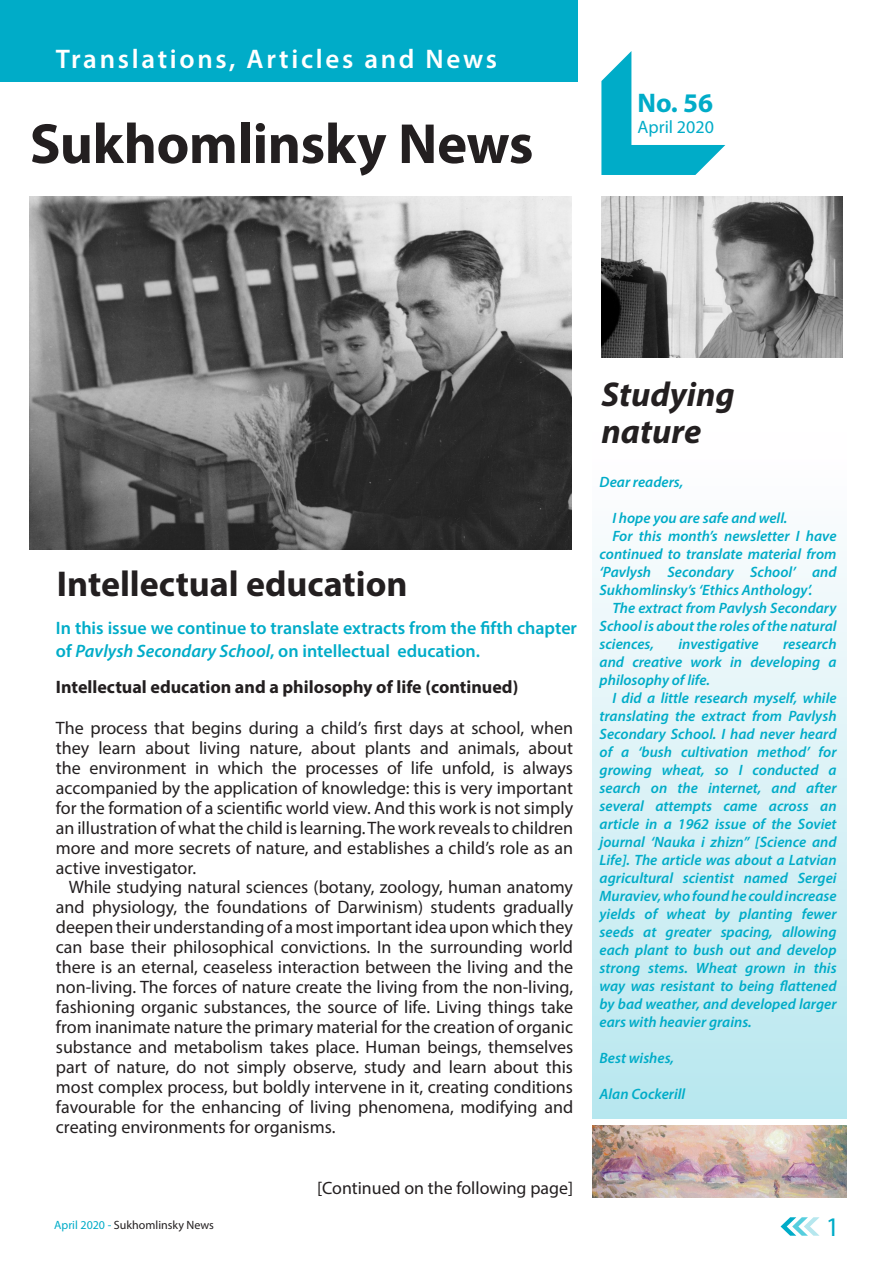
<style>
.page{position:relative;width:893px;height:1263px;background:#fff}
.page>*{position:absolute;margin:0;border:0;box-sizing:border-box;transform-origin:0 0}
._01_Headline{font:700 57px "Myriad Pro";letter-spacing:-.01em;color:#231f20}
._02_Article_Title{font:700 36px "Myriad Pro";color:#231f20}
.t1{font:italic 700 34.5px/37.5px "Myriad Pro";color:#231f20}
._01a_SubHeadline{font:600 27px "Myriad Pro";letter-spacing:.1em;color:#fff}
.t2{font:700 27px "Myriad Pro";color:#00acc8}
.t3{font:27px "Myriad Pro";color:#00acc8}
.t4{font:18px/20px "Myriad Pro";color:#231f20;text-align:justify}
._05a_body_text_Intro{font:600 18px/22.5px "Myriad Pro";color:#00acc8}
.t5{font:700 18px "Myriad Pro";color:#231f20}
.t6{font:18px "Myriad Pro";color:#00acc8}
.t7{font:17.85px "Myriad Pro";color:#231f20}
._05a_body_text_Intro-2{font:italic 600 15px/18px "Myriad Pro";color:#00acc8;text-align:justify}
.t8{font:12px "Myriad Pro";color:#231f20}
.s1{font-style:italic}
.s2{color:#00acc8}
</style>
<div class="page">
<svg style="left:780px;top:1217px;width:39px;height:19px"></svg>
<div style="left:592px;top:429px;width:254px;height:689px;background:linear-gradient(to bottom,#fffeff,#b8e7ef)"></div>
<div style="left:0;top:0;width:577px;height:81px;background:#00acc8"></div>
<img style="left:601px;top:197px;width:241px;height:161px">
<svg style="left:601px;top:51px;width:124px;height:124px"></svg>
<img style="left:30px;top:197px;width:541px;height:352px">
<img style="left:592px;top:1125px;width:254px;height:72px">
<p class="_01a_SubHeadline" style="left:56px;top:42px;width:443px">Translations, Articles and News</p>
<p class="_01_Headline" style="left:30px;top:107px;width:505px">Sukhomlinsky News</p>
<p class="t2" style="left:637px;top:85px;width:77px">No. 56</p>
<p class="t6" style="left:637px;top:116px;width:78px">April 2020</p>
<p class="_02_Article_Title" style="left:57px;top:560px;width:352px">Intellectual education</p>
<p class="_05a_body_text_Intro" style="left:56px;top:617px;width:523px">In this issue we continue to translate extracts from the fifth chapter of <span class="s1">Pavlysh Secondary School</span>, on intellectual education.</p>
<p class="t5" style="left:56px;top:675px;width:464px">Intellectual education and a philosophy of life (continued)</p>
<p class="t4" style="left:56px;top:717px;width:519px">The process that begins during a child’s first days at school, when they learn about living nature, about plants and animals, about the environment in which the processes of life unfold, is always accompanied by the application of knowledge: this is very important for the formation of a scientific world view. And this work is not simply an illustration of what the child is learning. The work reveals to children more and more secrets of nature, and establishes a child’s role as an active investigator.</p>
<p class="t4" style="left:56px;top:877px;width:519px;text-indent:13px">While studying natural sciences (botany, zoology, human anatomy and physiology, the foundations of Darwinism) students gradually deepen their understanding of a most important idea upon which they can base their philosophical convictions. In the surrounding world there is an eternal, ceaseless interaction between the living and the non-living. The forces of nature create the living from the non-living, fashioning organic substances, the source of life. Living things take from inanimate nature the primary material for the creation of organic substance and metabolism takes place. Human beings, themselves part of nature, do not simply observe, study and learn about this most complex process, but boldly intervene in it, creating conditions favourable for the enhancing of living phenomena, modifying and creating environments for organisms.</p>
<p class="t7" style="left:317px;top:1177px;width:257px">[Continued on the following page]</p>
<p class="t1" style="left:601px;top:374px;width:135px">Studying nature</p>
<p class="_05a_body_text_Intro-2" style="left:600px;top:472px;width:85px">Dear readers,</p>
<p class="_05a_body_text_Intro-2" style="left:612px;top:508px;width:177px">I hope you are safe and well.</p>
<p class="_05a_body_text_Intro-2" style="left:600px;top:526px;width:239px;text-indent:13px">For this month’s newsletter I have continued to translate material from ‘Pavlysh Secondary School’ and Sukhomlinsky’s ‘Ethics Anthology’.</p>
<p class="_05a_body_text_Intro-2" style="left:600px;top:598px;width:238px;text-indent:13px">The extract from Pavlysh Secondary School is about the roles of the natural sciences,</p>
<p class="_05a_body_text_Intro-2" style="left:600px;top:634px;width:239px;text-indent:184px">research and creative work in developing a philosophy of life.</p>
<p class="_05a_body_text_Intro-2" style="left:600px;top:688px;width:239px;text-indent:13px">I did a little research myself, while translating the extract from Pavlysh Secondary School. I had never heard of a ‘bush cultivation method’ for growing wheat, so I conducted a search on the internet, and after several attempts came across an article in a 1962 issue of the Soviet journal ‘Nauka i zhizn’’ [Science and Life]. The article was about a Latvian agricultural scientist named Sergei Muraviev, who found he could increase yields of wheat by planting fewer seeds at greater spacing, allowing each plant to bush out and develop strong stems. Wheat grown in this way was resistant to being flattened by bad weather, and developed larger ears with heavier grains.</p>
<p class="_05a_body_text_Intro-2" style="left:600px;top:1048px;width:76px">Best wishes,</p>
<p class="_05a_body_text_Intro-2" style="left:600px;top:1084px;width:87px">Alan Cockerill</p>
<p class="_05a_body_text_Intro-2" style="left:678px;top:634px;width:82px">investigative</p>
<p class="t8" style="left:54px;top:1218px;width:161px"><span class="s2">April 2020 -</span> Sukhomlinsky News</p>
<h3 class="t3" style="left:826px;top:1210px;width:15px">1</h3>
</div>
